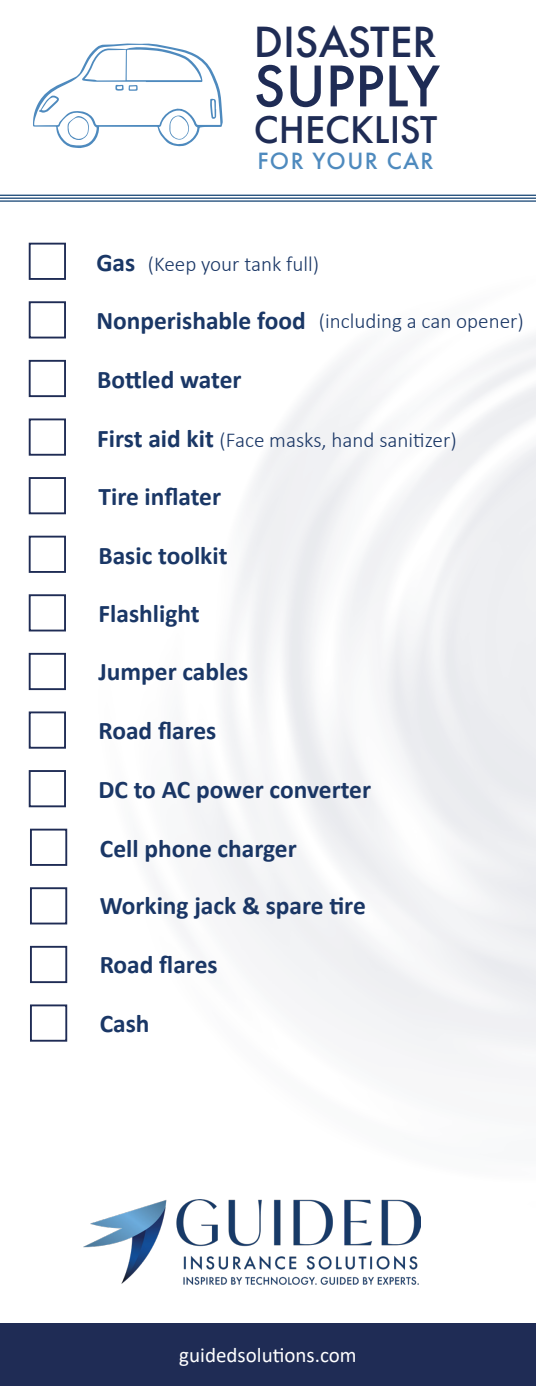
<style>
.page{position:relative;width:536px;height:1386px;background:#fff}
.page>*{position:absolute;margin:0;border:0;box-sizing:border-box;transform-origin:0 0}
.t1{font:500 61.25px "Futura PT";color:#1f2c55}
.t2{font:500 45.5px "Futura PT";color:#1f2c55}
.t3{font:500 40.25px "Futura PT";color:#1f2c55}
.t4{font:700 25.38px "Calibri";color:#1a3766}
.t5{font:500 24.5px "Futura PT";letter-spacing:.06em;color:#4e8abe}
.t6{font:300 21.18px "Calibri";color:#1a3766}
.t7{font:21px "Calibri";color:#fff}
.s1{font-weight:700;font-size:25.38px}
</style>
<div class="page">
<div style="left:29px;top:243px;width:37px;height:37px;border:2px solid #1f2c55"></div>
<div style="left:29px;top:301px;width:37px;height:37px;border:2px solid #1f2c55"></div>
<div style="left:29px;top:360px;width:37px;height:37px;border:2px solid #1f2c55"></div>
<div style="left:29px;top:418px;width:37px;height:38px;border:2px solid #1f2c55"></div>
<div style="left:29px;top:477px;width:37px;height:37px;border:2px solid #1f2c55"></div>
<div style="left:29px;top:536px;width:37px;height:37px;border:2px solid #1f2c55"></div>
<div style="left:29px;top:594px;width:37px;height:37px;border:2px solid #1f2c55"></div>
<div style="left:29px;top:653px;width:37px;height:37px;border:2px solid #1f2c55"></div>
<div style="left:29px;top:711px;width:37px;height:38px;border:2px solid #1f2c55"></div>
<div style="left:29px;top:770px;width:37px;height:37px;border:2px solid #1f2c55"></div>
<div style="left:30px;top:829px;width:37px;height:37px;border:2px solid #1f2c55"></div>
<div style="left:30px;top:887px;width:37px;height:37px;border:2px solid #1f2c55"></div>
<div style="left:30px;top:946px;width:37px;height:37px;border:2px solid #1f2c55"></div>
<div style="left:30px;top:1004px;width:37px;height:38px;border:2px solid #1f2c55"></div>
<div style="left:0;top:1323px;width:536px;height:63px;background:#1f2c55"></div>
<hr style="left:0;top:195px;width:536px;height:1px;background:#003468">
<hr style="left:0;top:198px;width:536px;height:1px;background:#003468">
<hr style="left:0;top:200px;width:536px;height:2px;background:#003468">
<img style="left:84px;top:1222px;width:335px;height:62px">
<svg style="left:33px;top:44px;width:189px;height:104px"></svg>
<img style="left:96px;top:335px;width:440px;height:899px">
<p class="t2" style="left:254px;top:15px;width:184px">DISASTER</p>
<p class="t1" style="left:254px;top:49px;width:187px">SUPPLY</p>
<p class="t3" style="left:254px;top:105px;width:185px">CHECKLIST</p>
<p class="t5" style="left:257px;top:146px;width:178px">FOR YOUR CAR</p>
<p class="t4" style="left:96px;top:244px;width:40px">Gas</p>
<p class="t6" style="left:148px;top:251px;width:173px">(Keep your tank full)</p>
<p class="t4" style="left:96px;top:303px;width:211px">Nonperishable food</p>
<p class="t4" style="left:97px;top:362px;width:146px">Bottled water</p>
<p class="t6" style="left:318px;top:308px;width:207px">(including a can opener)</p>
<p class="t6" style="left:97px;top:426px;width:361px"><span class="s1">First aid kit</span> (Face masks, hand sanitizer)</p>
<p class="t4" style="left:98px;top:479px;width:124px">Tire inflater</p>
<p class="t4" style="left:98px;top:537px;width:130px">Basic toolkit</p>
<p class="t4" style="left:99px;top:596px;width:103px">Flashlight</p>
<p class="t4" style="left:98px;top:653px;width:151px">Jumper cables</p>
<p class="t4" style="left:98px;top:713px;width:119px">Road flares</p>
<p class="t4" style="left:98px;top:771px;width:274px">DC to AC power converter</p>
<p class="t4" style="left:100px;top:830px;width:198px">Cell phone charger</p>
<p class="t4" style="left:100px;top:888px;width:267px">Working jack &amp; spare tire</p>
<p class="t4" style="left:100px;top:947px;width:119px">Road flares</p>
<p class="t4" style="left:100px;top:1006px;width:51px">Cash</p>
<p class="t7" style="left:179px;top:1341px;width:179px">guidedsolutions.com</p>
</div>
